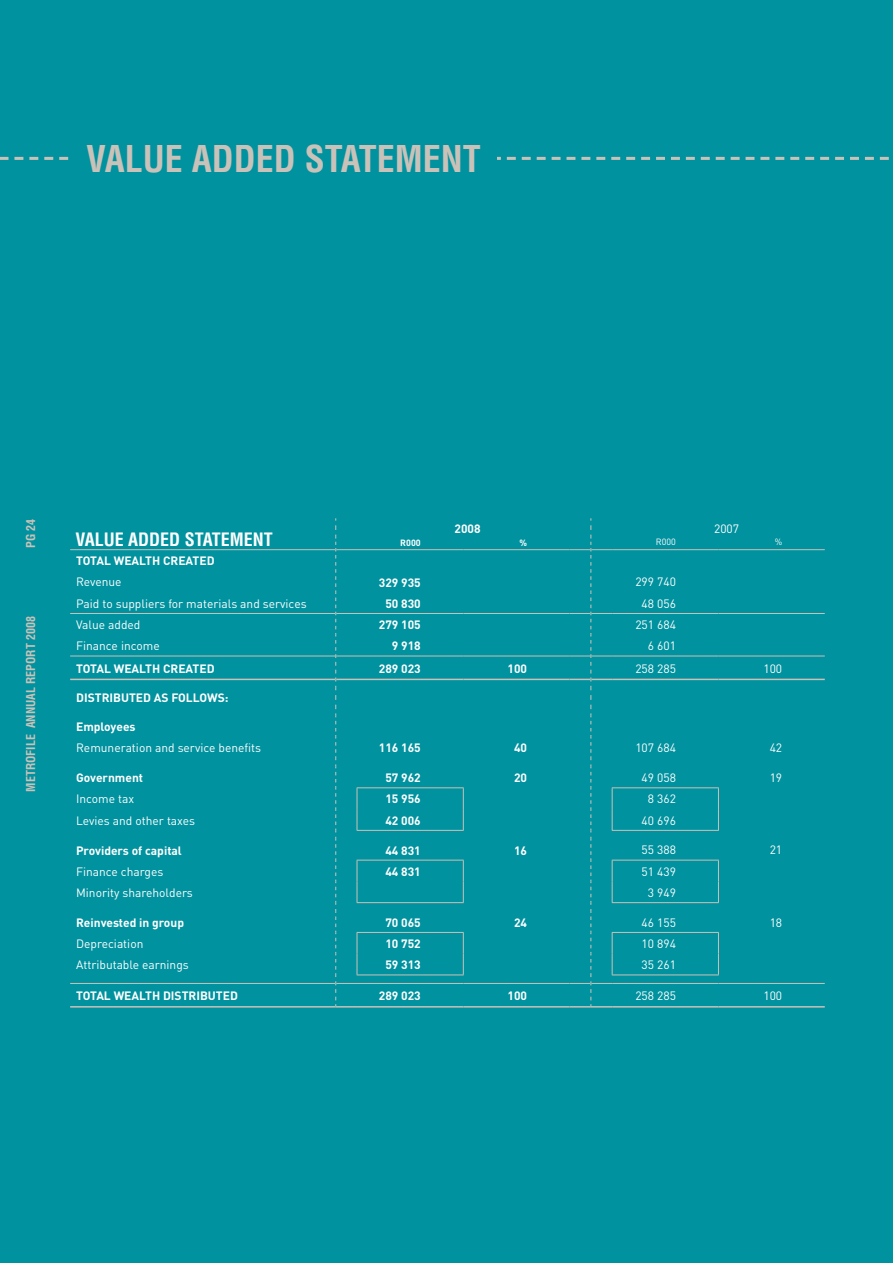
<style>
.page{position:relative;width:893px;height:1263px;background:#00929f}
.page>*{position:absolute;margin:0;border:0;box-sizing:border-box;transform-origin:0 0}
.t1{font:700 condensed 36px "Helvetica";color:#cac2b8}
.t2{font:700 condensed 18px "Helvetica";color:#fff}
.t3{font:12px "DIN";color:#fff}
.t4{font:700 12px "DIN";color:#fff}
.t5{font:700 condensed 12px "Helvetica";color:#cac2b8}
.t6{font:700 9px "DIN";color:#fff}
.t7{font:9px "DIN";color:#fff}
</style>
<div class="page">
<svg style="left:0;top:157px;width:889px;height:3px"></svg>
<hr style="left:70px;top:613px;width:265px;height:1px;background:#cac2b8">
<hr style="left:357px;top:613px;width:106px;height:1px;background:#cac2b8">
<hr style="left:463px;top:613px;width:107px;height:1px;background:#cac2b8">
<hr style="left:718px;top:613px;width:107px;height:1px;background:#cac2b8">
<hr style="left:70px;top:656px;width:265px;height:1px;background:#cac2b8">
<hr style="left:357px;top:656px;width:106px;height:1px;background:#cac2b8">
<hr style="left:463px;top:656px;width:107px;height:1px;background:#cac2b8">
<hr style="left:718px;top:656px;width:107px;height:1px;background:#cac2b8">
<hr style="left:70px;top:679px;width:265px;height:1px;background:#cac2b8">
<hr style="left:357px;top:679px;width:106px;height:1px;background:#cac2b8">
<hr style="left:463px;top:679px;width:107px;height:1px;background:#cac2b8">
<hr style="left:718px;top:679px;width:107px;height:1px;background:#cac2b8">
<hr style="left:70px;top:983px;width:265px;height:1px;background:#cac2b8">
<hr style="left:357px;top:983px;width:106px;height:1px;background:#cac2b8">
<hr style="left:463px;top:983px;width:107px;height:1px;background:#cac2b8">
<hr style="left:718px;top:983px;width:107px;height:1px;background:#cac2b8">
<hr style="left:70px;top:1006px;width:266px;height:1px;background:#cac2b8">
<hr style="left:357px;top:1006px;width:106px;height:1px;background:#cac2b8">
<hr style="left:463px;top:1006px;width:107px;height:1px;background:#cac2b8">
<hr style="left:718px;top:1006px;width:107px;height:1px;background:#cac2b8">
<hr style="left:612px;top:613px;width:106px;height:1px;background:#cac2b8">
<hr style="left:612px;top:656px;width:106px;height:1px;background:#cac2b8">
<hr style="left:612px;top:983px;width:106px;height:1px;background:#cac2b8">
<hr style="left:612px;top:679px;width:106px;height:1px;background:#cac2b8">
<hr style="left:612px;top:1006px;width:106px;height:1px;background:#cac2b8">
<hr style="left:70px;top:549px;width:265px;height:1px;background:#cac2b8">
<hr style="left:357px;top:549px;width:106px;height:1px;background:#cac2b8">
<hr style="left:463px;top:549px;width:107px;height:1px;background:#cac2b8">
<hr style="left:612px;top:549px;width:106px;height:1px;background:#cac2b8">
<hr style="left:718px;top:549px;width:107px;height:1px;background:#cac2b8">
<hr style="left:612px;top:932px;width:107px;height:1px;background:#cac2b8">
<svg style="left:718px;top:933px;width:1px;height:41px"></svg>
<hr style="left:612px;top:974px;width:107px;height:1px;background:#cac2b8">
<hr style="left:612px;top:860px;width:107px;height:1px;background:#cac2b8">
<svg style="left:718px;top:860px;width:1px;height:42px"></svg>
<hr style="left:612px;top:902px;width:107px;height:1px;background:#cac2b8">
<hr style="left:612px;top:787px;width:107px;height:1px;background:#cac2b8">
<svg style="left:718px;top:788px;width:1px;height:42px"></svg>
<hr style="left:612px;top:830px;width:107px;height:1px;background:#cac2b8">
<hr style="left:357px;top:932px;width:107px;height:1px;background:#cac2b8">
<svg style="left:463px;top:933px;width:1px;height:41px"></svg>
<hr style="left:357px;top:974px;width:107px;height:1px;background:#cac2b8">
<hr style="left:357px;top:860px;width:107px;height:1px;background:#cac2b8">
<svg style="left:463px;top:860px;width:1px;height:42px"></svg>
<hr style="left:357px;top:902px;width:107px;height:1px;background:#cac2b8">
<hr style="left:357px;top:787px;width:107px;height:1px;background:#cac2b8">
<svg style="left:463px;top:788px;width:1px;height:42px"></svg>
<hr style="left:357px;top:830px;width:107px;height:1px;background:#cac2b8">
<svg style="left:570px;top:518px;width:43px;height:489px"></svg>
<svg style="left:335px;top:518px;width:23px;height:489px"></svg>
<div style="left:70px;top:143px;width:427px;height:29px;background:#00929f"></div>
<h1 class="t1" style="left:86px;top:136px;width:396px">VALUE ADD ED STATEMENT</h1>
<p class="t5" style="left:23px;top:547px;width:31px;rotate:-90deg">PG 24</p>
<p class="t5" style="left:23px;top:792px;width:177px;rotate:-90deg">METROFILE ANNUAL REPORT 2008</p>
<h2 class="t2" style="left:75px;top:529px;width:199px">VALUE ADD ED STATEMENT</h2>
<p class="t4" style="left:454px;top:520px;width:28px">2008</p>
<p class="t3" style="left:714px;top:521px;width:27px">2007</p>
<p class="t6" style="left:400px;top:536px;width:22px">R000</p>
<p class="t6" style="left:519px;top:536px;width:9px">%</p>
<p class="t7" style="left:656px;top:537px;width:21px">R000</p>
<p class="t7" style="left:775px;top:537px;width:9px">%</p>
<p class="t4" style="left:76px;top:553px;width:140px">TOTAL WEALTH CREATED</p>
<p class="t3" style="left:76px;top:575px;width:47px">Revenue</p>
<p class="t4" style="left:379px;top:574px;width:43px">329 935</p>
<p class="t3" style="left:635px;top:575px;width:42px">299 740</p>
<p class="t3" style="left:76px;top:596px;width:232px">Paid to suppliers for materials and services</p>
<p class="t4" style="left:385px;top:596px;width:37px">50 830</p>
<p class="t3" style="left:642px;top:596px;width:36px">48 056</p>
<p class="t3" style="left:76px;top:617px;width:66px">Value added</p>
<p class="t4" style="left:379px;top:617px;width:43px">279 105</p>
<p class="t3" style="left:635px;top:617px;width:42px">251 684</p>
<p class="t3" style="left:76px;top:638px;width:85px">Finance income</p>
<p class="t4" style="left:392px;top:638px;width:30px">9 918</p>
<p class="t3" style="left:648px;top:638px;width:30px">6 601</p>
<p class="t4" style="left:76px;top:660px;width:140px">TOTAL WEALTH CREATED</p>
<p class="t4" style="left:379px;top:660px;width:43px">289 023</p>
<p class="t4" style="left:508px;top:660px;width:21px">100</p>
<p class="t3" style="left:635px;top:661px;width:42px">258 285</p>
<p class="t3" style="left:763px;top:661px;width:20px">100</p>
<p class="t4" style="left:76px;top:690px;width:154px">DISTRIBUTED AS FOLLOWS:</p>
<p class="t4" style="left:76px;top:719px;width:61px">Employees</p>
<p class="t3" style="left:76px;top:740px;width:187px">Remuneration and service benefits</p>
<p class="t4" style="left:379px;top:740px;width:43px">116 165</p>
<p class="t4" style="left:514px;top:740px;width:15px">40</p>
<p class="t3" style="left:635px;top:740px;width:42px">107 684</p>
<p class="t3" style="left:770px;top:740px;width:14px">42</p>
<p class="t4" style="left:76px;top:770px;width:69px">Government</p>
<p class="t4" style="left:385px;top:770px;width:37px">57 962</p>
<p class="t4" style="left:514px;top:770px;width:15px">20</p>
<p class="t3" style="left:642px;top:770px;width:36px">49 058</p>
<p class="t3" style="left:770px;top:770px;width:14px">19</p>
<p class="t3" style="left:76px;top:791px;width:60px">Income tax</p>
<p class="t4" style="left:385px;top:791px;width:37px">15 956</p>
<p class="t3" style="left:648px;top:791px;width:30px">8 362</p>
<p class="t3" style="left:76px;top:813px;width:120px">Levies and other taxes</p>
<p class="t4" style="left:385px;top:812px;width:37px">42 006</p>
<p class="t3" style="left:642px;top:813px;width:36px">40 696</p>
<p class="t4" style="left:76px;top:842px;width:107px">Providers of capital</p>
<p class="t4" style="left:385px;top:842px;width:37px">44 831</p>
<p class="t4" style="left:514px;top:842px;width:15px">16</p>
<p class="t3" style="left:642px;top:842px;width:36px">55 388</p>
<p class="t3" style="left:770px;top:842px;width:14px">21</p>
<p class="t3" style="left:76px;top:864px;width:89px">Finance charges</p>
<p class="t4" style="left:385px;top:863px;width:37px">44 831</p>
<p class="t3" style="left:642px;top:864px;width:36px">51 439</p>
<p class="t3" style="left:76px;top:885px;width:118px">Minority shareholders</p>
<p class="t3" style="left:648px;top:885px;width:30px">3 949</p>
<p class="t4" style="left:76px;top:915px;width:109px">Reinvested in group</p>
<p class="t4" style="left:385px;top:915px;width:37px">70 065</p>
<p class="t4" style="left:514px;top:915px;width:15px">24</p>
<p class="t3" style="left:642px;top:915px;width:36px">46 155</p>
<p class="t3" style="left:770px;top:915px;width:14px">18</p>
<p class="t3" style="left:76px;top:936px;width:69px">Depreciation</p>
<p class="t4" style="left:385px;top:936px;width:37px">10 752</p>
<p class="t3" style="left:642px;top:936px;width:36px">10 894</p>
<p class="t3" style="left:76px;top:957px;width:114px">Attributable earnings</p>
<p class="t4" style="left:385px;top:957px;width:37px">59 313</p>
<p class="t3" style="left:642px;top:957px;width:36px">35 261</p>
<p class="t4" style="left:76px;top:988px;width:163px">TOTAL WEALTH DISTRIBUTED</p>
<p class="t4" style="left:379px;top:988px;width:43px">289 023</p>
<p class="t4" style="left:507px;top:988px;width:21px">100</p>
<p class="t3" style="left:635px;top:988px;width:42px">258 285</p>
<p class="t3" style="left:763px;top:988px;width:20px">100</p>
</div>
